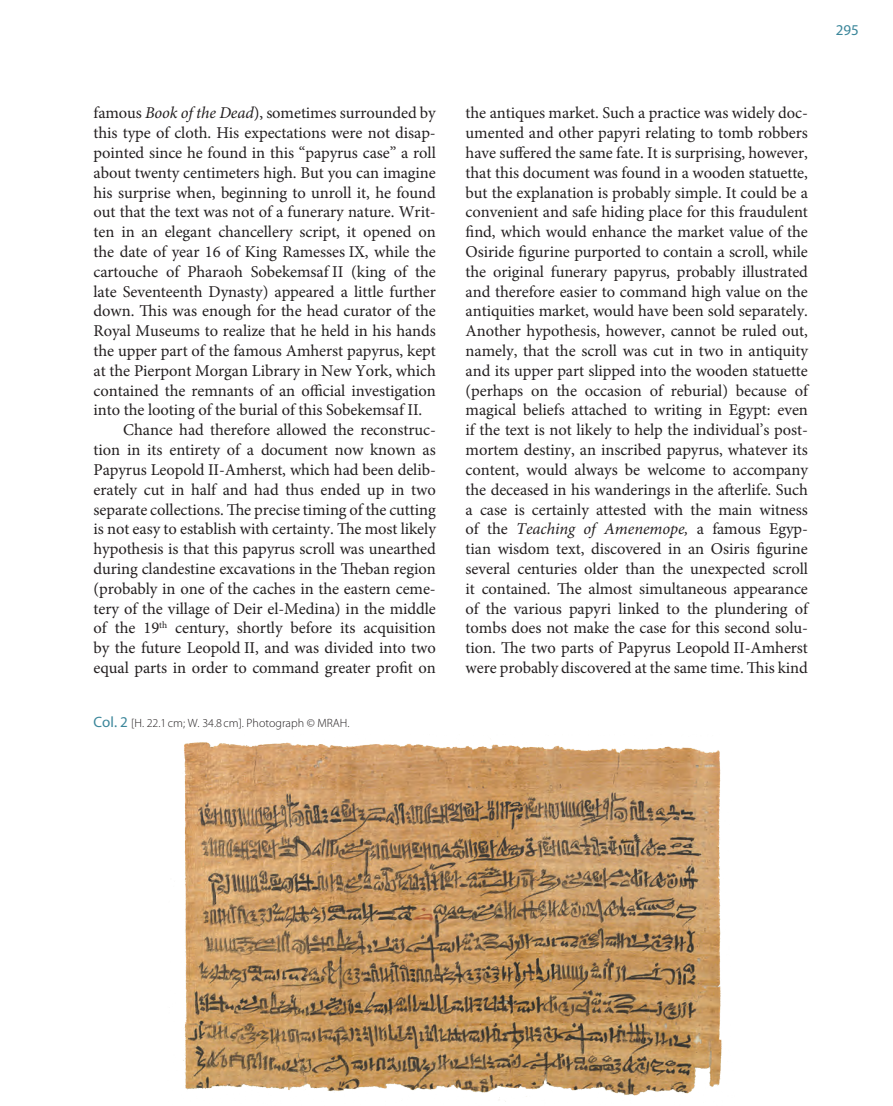
<style>
.page{position:relative;width:893px;height:1106px;background:#fff}
.page>*{position:absolute;margin:0;border:0;box-sizing:border-box;transform-origin:0 0}
.t1{font:16.5px/19.8px "Minion Pro";letter-spacing:.07em;color:#231f20}
.t2{font:16.5px "Minion Pro";letter-spacing:-.005em;color:#231f20}
.t3{font:16.5px "Minion Pro";letter-spacing:.035em;color:#231f20}
.t4{font:15px "Myriad Pro";color:#3b869a}
.t5{font:300 12px "Myriad Pro";color:#231f20}
.s1{font-style:italic}
.s2{font-weight:400;font-size:15px;color:#3b869a}
</style>
<div class="page">
<img style="left:183px;top:742px;width:539px;height:360px">
<p class="t1" style="left:94px;top:103px;width:344px">famous <span class="s1">Book of the Dead</span>), sometimes surrounded by</p>
<p class="t1" style="left:94px;top:123px;width:342px">this type of cloth. His expectations were not disap-</p>
<p class="t1" style="left:94px;top:143px;width:344px">pointed since he found in this “papyrus case” a roll</p>
<p class="t1" style="left:94px;top:163px;width:344px">about twenty centimeters high. But you can imagine</p>
<p class="t1" style="left:94px;top:182px;width:344px">his surprise when, beginning to unroll it, he found</p>
<p class="t1" style="left:94px;top:202px;width:342px">out that the text was not of a funerary nature. Writ-</p>
<p class="t1" style="left:94px;top:222px;width:344px">ten in an elegant chancellery script, it opened on</p>
<p class="t2" style="left:94px;top:241px;width:344px">the date of year 16 of King Ramesses IX, while the</p>
<p class="t2" style="left:94px;top:260px;width:344px">cartouche of Pharaoh Sobekemsaf II (king of the</p>
<p class="t1" style="left:94px;top:281px;width:344px">late Seventeenth Dynasty) appeared a little further</p>
<p class="t3" style="left:94px;top:300px;width:344px">down. This was enough for the head curator of the</p>
<p class="t3" style="left:94px;top:320px;width:344px">Royal Museums to realize that he held in his hands</p>
<p class="t1" style="left:94px;top:341px;width:343px">the upper part of the famous Amherst papyrus, kept</p>
<p class="t2" style="left:94px;top:359px;width:344px">at the Pierpont Morgan Library in New York, which</p>
<p class="t1" style="left:94px;top:380px;width:344px">contained the remnants of an official investigation</p>
<p class="t3" style="left:94px;top:399px;width:330px">into the looting of the burial of this Sobekemsaf II.</p>
<p class="t1" style="left:123px;top:420px;width:312px">Chance had therefore allowed the reconstruc-</p>
<p class="t1" style="left:94px;top:440px;width:344px">tion in its entirety of a document now known as</p>
<p class="t2" style="left:94px;top:458px;width:342px">Papyrus Leopold II-Amherst, which had been delib-</p>
<p class="t1" style="left:94px;top:479px;width:344px">erately cut in half and had thus ended up in two</p>
<p class="t1" style="left:94px;top:499px;width:344px">separate collections. The precise timing of the cutting</p>
<p class="t1" style="left:94px;top:519px;width:344px">is not easy to establish with certainty. The most likely</p>
<p class="t1" style="left:94px;top:539px;width:344px">hypothesis is that this papyrus scroll was unearthed</p>
<p class="t3" style="left:94px;top:557px;width:344px">during clandestine excavations in the Theban region</p>
<p class="t1" style="left:94px;top:578px;width:342px">(probably in one of the caches in the eastern ceme-</p>
<p class="t2" style="left:94px;top:597px;width:344px">tery of the village of Deir el-Medina) in the middle</p>
<p class="t1" style="left:94px;top:618px;width:344px">of the 19<sup>th</sup> century, shortly before its acquisition</p>
<p class="t2" style="left:94px;top:637px;width:344px">by the future Leopold II, and was divided into two</p>
<p class="t1" style="left:94px;top:658px;width:344px">equal parts in order to command greater profit on</p>
<p class="t5" style="left:94px;top:715px;width:257px"><span class="s2">Col. 2</span> [H. 22.1 cm; W. 34.8 cm]. Photograph © MRAH.</p>
<p class="t4" style="left:836px;top:20px;width:25px">295</p>
<p class="t1" style="left:466px;top:103px;width:345px">the antiques market. Such a practice was widely doc&shy;umented and other papyri relating to tomb robbers have suffered the same fate. It is surprising, however, that this document was found in a wooden statuette, but the explanation is probably simple. It could be a convenient and safe hiding place for this fraudulent find, which would enhance the market value of the Osiride figurine purported to contain a scroll, while the original funerary papyrus, probably illustrated and therefore easier to command high value on the antiquities market, would have been sold separately.<br>Another hypothesis, however, cannot be ruled out, namely, that the scroll was cut in two in antiquity and its upper part slipped into the wooden statuette (perhaps on the occasion of reburial) because of magical beliefs attached to writing in Egypt: even if the text is not likely to help the individual’s post&shy;mortem destiny, an inscribed papyrus, whatever its content, would always be welcome to accompany the deceased in his wanderings in the afterlife. Such a case is certainly attested with the main witness of the <span class="s1">Teaching of Amenemope,</span> a famous Egyp&shy;tian wisdom text, discovered in an Osiris figurine several centuries older than the unexpected scroll it contained. The almost simultaneous appearance of the various papyri linked to the plundering of tombs does not make the case for this second solu&shy;tion. The two parts of Papyrus Leopold II-Amherst were probably discovered at the same time. This kind</p>
</div>
